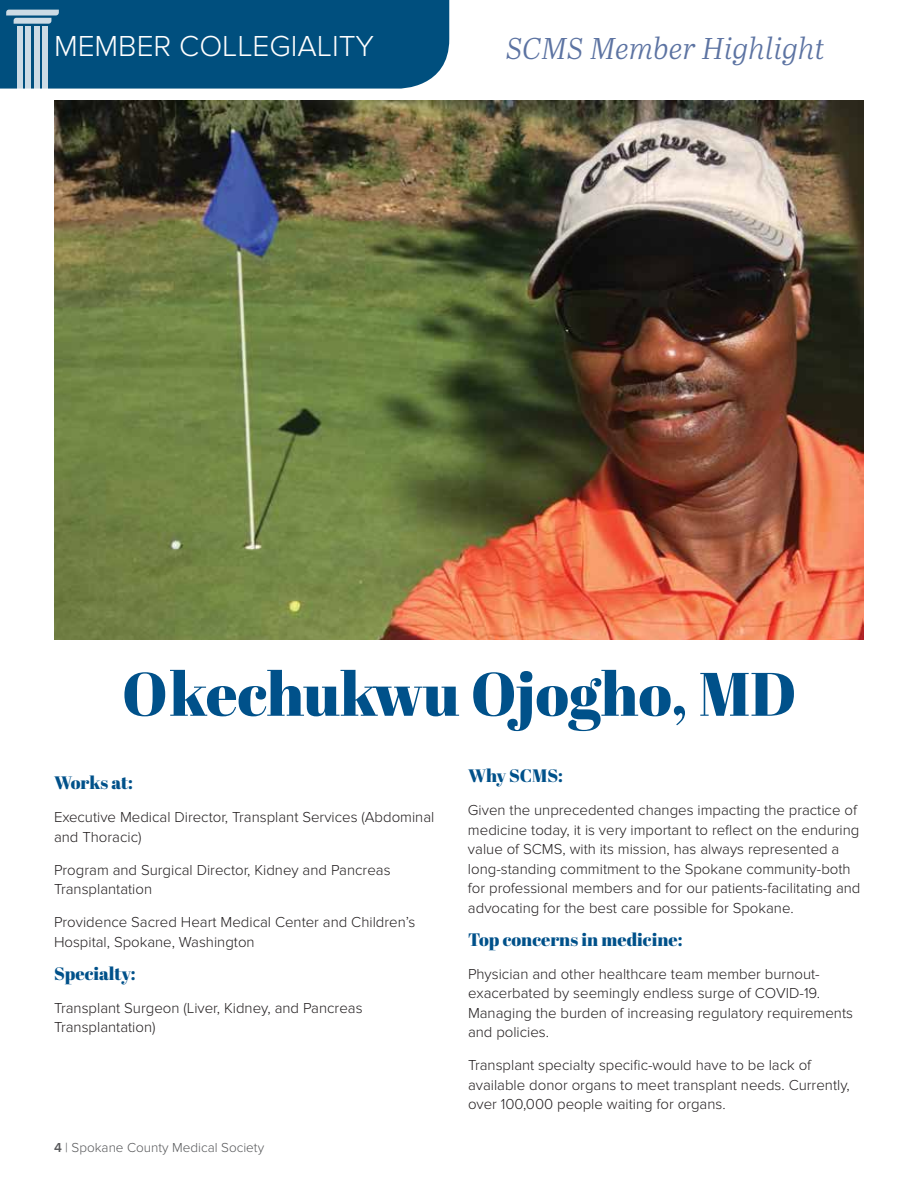
<style>
.page{position:relative;width:918px;height:1188px;background:#fff}
.page>*{position:absolute;margin:0;border:0;box-sizing:border-box;transform-origin:0 0}
.t1{font:61.2px "Abril Fatface";color:#00518a}
.t2{font:italic 30px "Abril Text Lt";color:#5c73a2}
.t3{font:300 30px "Proxima Nova";color:#fff}
.t4{font:18px "Abril Fatface";color:#00518a}
.t5{font:300 15px/19.5px "Proxima Nova";color:#231f20}
.t6{font:300 13.5px "Proxima Nova";color:#58595b}
.s1{font-weight:600}
</style>
<div class="page">
<img style="left:54px;top:100px;width:810px;height:539px">
<svg style="left:0;top:0;width:449px;height:89px;background:#0e5985"></svg>
<h2 class="t3" style="left:54px;top:29px;width:322px">MEMBER COLLEGIALITY</h2>
<h2 class="t2" style="left:507px;top:27px;width:320px">SCMS Member Highlight</h2>
<h1 class="t1" style="left:122px;top:651px;width:676px">Okechukwu Ojogho, MD</h1>
<p class="t4" style="left:54px;top:770px;width:81px">Works at:</p>
<p class="t5" style="left:54px;top:808px;width:382px">Executive Medical Director, Transplant Services (Abdominal and Thoracic)</p>
<p class="t5" style="left:54px;top:860px;width:338px">Program and Surgical Director, Kidney and Pancreas<br>Transplantation</p>
<p class="t5" style="left:54px;top:913px;width:363px">Providence Sacred Heart Medical Center and Children’s<br>Hospital, Spokane, Washington</p>
<p class="t4" style="left:54px;top:961px;width:83px">Specialty:</p>
<p class="t5" style="left:54px;top:998px;width:310px">Transplant Surgeon (Liver, Kidney, and Pancreas<br>Transplantation)</p>
<p class="t6" style="left:54px;top:1140px;width:212px"><span class="s1">4</span> | Spokane County Medical Society</p>
<p class="t4" style="left:468px;top:763px;width:97px">Why SCMS:</p>
<p class="t5" style="left:468px;top:801px;width:394px">Given the unprecedented changes impacting the practice of medicine today, it is very important to reflect on the enduring value of SCMS, with its mission, has always represented a long-standing commitment to the Spokane community-both for professional members and for our patients-facilitating and advocating for the best care possible for Spokane.</p>
<p class="t4" style="left:468px;top:927px;width:216px">Top concerns in medicine:</p>
<p class="t5" style="left:468px;top:964px;width:387px">Physician and other healthcare team member burnout&shy;exacerbated by seemingly endless surge of COVID-19.<br>Managing the burden of increasing regulatory requirements and policies.</p>
<p class="t5" style="left:468px;top:1056px;width:383px">Transplant specialty specific-would have to be lack of available donor organs to meet transplant needs. Currently, over 100,000 people waiting for organs.</p>
</div>
